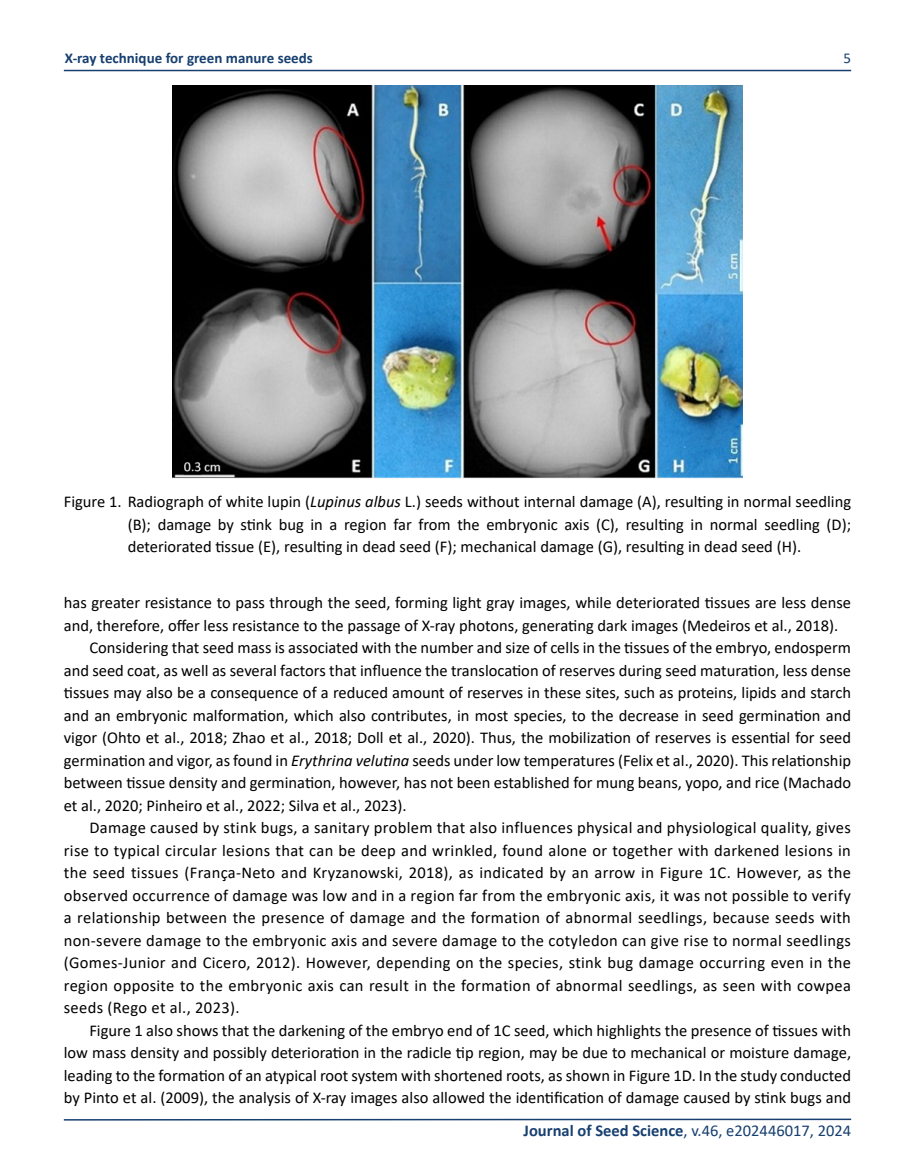
<style>
.page{position:relative;width:915px;height:1170px;background:#fff}
.page>*{position:absolute;margin:0;border:0;box-sizing:border-box;transform-origin:0 0}
.t1{font:16.5px/22.5px "Calibri";color:#000;text-align:justify}
.t2{font:16.5px "Calibri";letter-spacing:.02em;color:#000}
.t3{font:16.5px "Calibri";color:#173f70}
.t4{font:700 15px "Calibri";color:#173f70}
.t5{font:15px "Calibri";color:#173f70}
.s1{font-style:italic}
.s2{font-weight:700}
</style>
<div class="page">
<svg style="left:63px;top:1118px;width:789px;height:3px;background:#8a9eb7"></svg>
<hr style="left:64px;top:70px;width:786px;height:1px;background:#173f70">
<img style="left:172px;top:85px;width:570px;height:394px">
<p class="t4" style="left:65px;top:48px;width:249px">X-ray technique for green manure seeds</p>
<p class="t5" style="left:843px;top:47px;width:9px">5</p>
<p class="t1" style="left:128px;top:490px;width:724px;text-indent:-64px">Figure 1. Radiograph of white lupin (<span class="s1">Lupinus albus</span> L.) seeds without internal damage (A), resulting in normal seedling (B); damage by stink bug in a region far from the embryonic axis (C), resulting in normal seedling (D); deteriorated tissue (E), resulting in dead seed (F); mechanical damage (G), resulting in dead seed (H).</p>
<p class="t1" style="left:64px;top:591px;width:788px">has greater resistance to pass through the seed, forming light gray images, while deteriorated tissues are less dense</p>
<p class="t1" style="left:64px;top:613px;width:775px">and, therefore, offer less resistance to the passage of X-ray photons, generating dark images (Medeiros et al., 2018).</p>
<p class="t1" style="left:89px;top:636px;width:763px">Considering that seed mass is associated with the number and size of cells in the tissues of the embryo, endosperm</p>
<p class="t1" style="left:64px;top:658px;width:788px">and seed coat, as well as several factors that influence the translocation of reserves during seed maturation, less dense</p>
<p class="t1" style="left:64px;top:681px;width:788px">tissues may also be a consequence of a reduced amount of reserves in these sites, such as proteins, lipids and starch</p>
<p class="t1" style="left:64px;top:703px;width:788px">and an embryonic malformation, which also contributes, in most species, to the decrease in seed germination and</p>
<p class="t1" style="left:64px;top:726px;width:788px">vigor (Ohto et al., 2018; Zhao et al., 2018; Doll et al., 2020). Thus, the mobilization of reserves is essential for seed</p>
<p class="t1" style="left:64px;top:748px;width:788px">germination and vigor, as found in <span class="s1">Erythrina velutina</span> seeds under low temperatures (Felix et al., 2020). This relationship</p>
<p class="t1" style="left:64px;top:771px;width:788px">between tissue density and germination, however, has not been established for mung beans, yopo, and rice (Machado</p>
<p class="t1" style="left:64px;top:793px;width:344px">et al., 2020; Pinheiro et al., 2022; Silva et al., 2023).</p>
<p class="t2" style="left:89px;top:816px;width:762px">Damage caused by stink bugs, a sanitary problem that also influences physical and physiological quality, gives</p>
<p class="t2" style="left:64px;top:838px;width:788px">rise to typical circular lesions that can be deep and wrinkled, found alone or together with darkened lesions in</p>
<p class="t2" style="left:64px;top:861px;width:788px">the seed tissues (França-Neto and Kryzanowski, 2018), as indicated by an arrow in Figure 1C. However, as the</p>
<p class="t2" style="left:64px;top:883px;width:788px">observed occurrence of damage was low and in a region far from the embryonic axis, it was not possible to verify</p>
<p class="t2" style="left:64px;top:906px;width:788px">a relationship between the presence of damage and the formation of abnormal seedlings, because seeds with</p>
<p class="t2" style="left:64px;top:928px;width:788px">non-severe damage to the embryonic axis and severe damage to the cotyledon can give rise to normal seedlings</p>
<p class="t2" style="left:64px;top:951px;width:788px">(Gomes-Junior and Cicero, 2012). However, depending on the species, stink bug damage occurring even in the</p>
<p class="t2" style="left:64px;top:973px;width:788px">region opposite to the embryonic axis can result in the formation of abnormal seedlings, as seen with cowpea</p>
<p class="t2" style="left:64px;top:996px;width:177px">seeds (Rego et al., 2023).</p>
<p class="t1" style="left:89px;top:1018px;width:763px">Figure 1 also shows that the darkening of the embryo end of 1C seed, which highlights the presence of tissues with</p>
<p class="t1" style="left:64px;top:1041px;width:788px">low mass density and possibly deterioration in the radicle tip region, may be due to mechanical or moisture damage,</p>
<p class="t1" style="left:64px;top:1063px;width:788px">leading to the formation of an atypical root system with shortened roots, as shown in Figure 1D. In the study conducted</p>
<p class="t1" style="left:64px;top:1086px;width:788px">by Pinto et al. (2009), the analysis of X-ray images also allowed the identification of damage caused by stink bugs and</p>
<p class="t3" style="left:523px;top:1118px;width:329px"><span class="s2">Journal of Seed Science</span>, v.46, e202446017, 2024</p>
</div>
